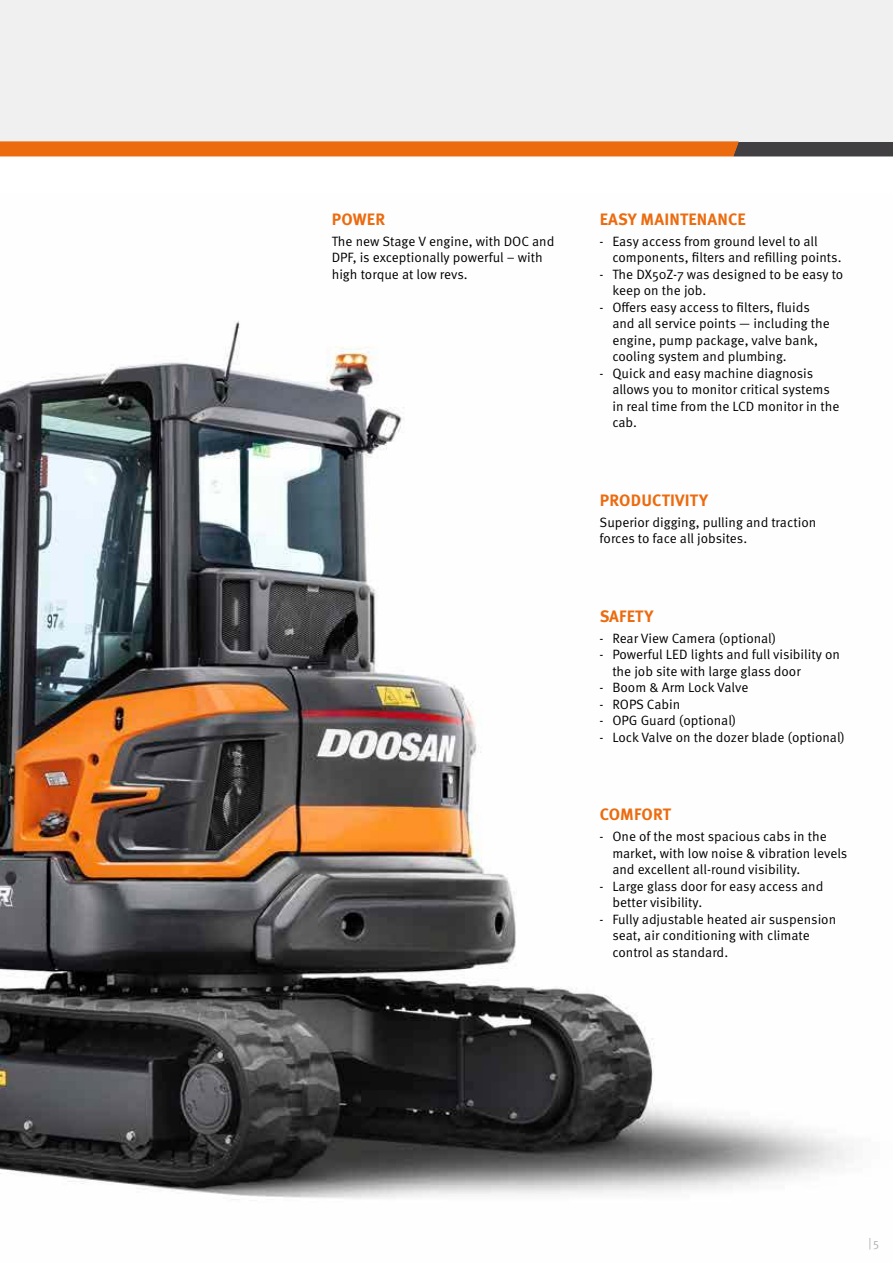
<style>
.page{position:relative;width:893px;height:1263px;background:#fff}
.page>*{position:absolute;margin:0;border:0;box-sizing:border-box;transform-origin:0 0}
.t1{font:700 16.5px "Meta Pro";letter-spacing:.01em;color:#ec6b0f}
.t2{font:13.5px/16.5px "Meta Pro Norm";color:#000}
.t3{font:12px "Meta Pro Norm";color:#b2b2b1}
</style>
<div class="page">
<div style="left:0;top:0;width:893px;height:141px;background:#f0f0f0"></div>
<svg style="left:0;top:141px;width:893px;height:15px;background:#d0681e"></svg>
<img style="left:0;top:321px;width:854px;height:879px">
<p class="t1" style="left:332px;top:211px;width:55px">POWER</p>
<p class="t2" style="left:332px;top:234px;width:224px">The new Stage V engine, with DOC and<br>DPF, is exceptionally powerful – with high torque at low revs.</p>
<p class="t1" style="left:600px;top:211px;width:148px">EASY MAINTENANCE</p>
<p class="t2" style="left:612px;top:234px;width:231px;text-indent:-13px">- Easy access from ground level to all components, filters and refilling points.</p>
<p class="t2" style="left:612px;top:267px;width:233px;text-indent:-13px">- The DX50Z-7 was designed to be easy to keep on the job.</p>
<p class="t2" style="left:612px;top:300px;width:219px;text-indent:-13px">- Offers easy access to filters, fluids and all service points — including the engine, pump package, valve bank, cooling system and plumbing.</p>
<p class="t2" style="left:612px;top:366px;width:229px;text-indent:-13px">- Quick and easy machine diagnosis allows you to monitor critical systems in real time from the LCD monitor in the cab.</p>
<p class="t1" style="left:600px;top:492px;width:110px">PRODUCTIVITY</p>
<p class="t2" style="left:600px;top:515px;width:218px">Superior digging, pulling and traction forces to face all jobsites.</p>
<p class="t1" style="left:600px;top:608px;width:55px">SAFETY</p>
<p class="t2" style="left:600px;top:631px;width:178px">- Rear View Camera (optional)</p>
<p class="t2" style="left:612px;top:647px;width:229px;text-indent:-13px">- Powerful LED lights and full visibility on the job site with large glass door</p>
<p class="t2" style="left:600px;top:680px;width:150px">- Boom &amp; Arm Lock Valve</p>
<p class="t2" style="left:600px;top:697px;width:82px">- ROPS Cabin</p>
<p class="t2" style="left:600px;top:713px;width:138px">- OPG Guard (optional)</p>
<p class="t2" style="left:600px;top:730px;width:247px">- Lock Valve on the dozer blade (optional)</p>
<p class="t1" style="left:600px;top:807px;width:73px">COMFORT</p>
<p class="t2" style="left:612px;top:829px;width:237px;text-indent:-13px">- One of the most spacious cabs in the market, with low noise &amp; vibration levels and excellent all-round visibility.</p>
<p class="t2" style="left:612px;top:879px;width:213px;text-indent:-13px">- Large glass door for easy access and better visibility.</p>
<p class="t2" style="left:612px;top:912px;width:225px;text-indent:-13px">- Fully adjustable heated air suspension seat, air conditioning with climate control as standard.</p>
<p class="t3" style="left:868px;top:1237px;width:12px">| 5</p>
</div>
